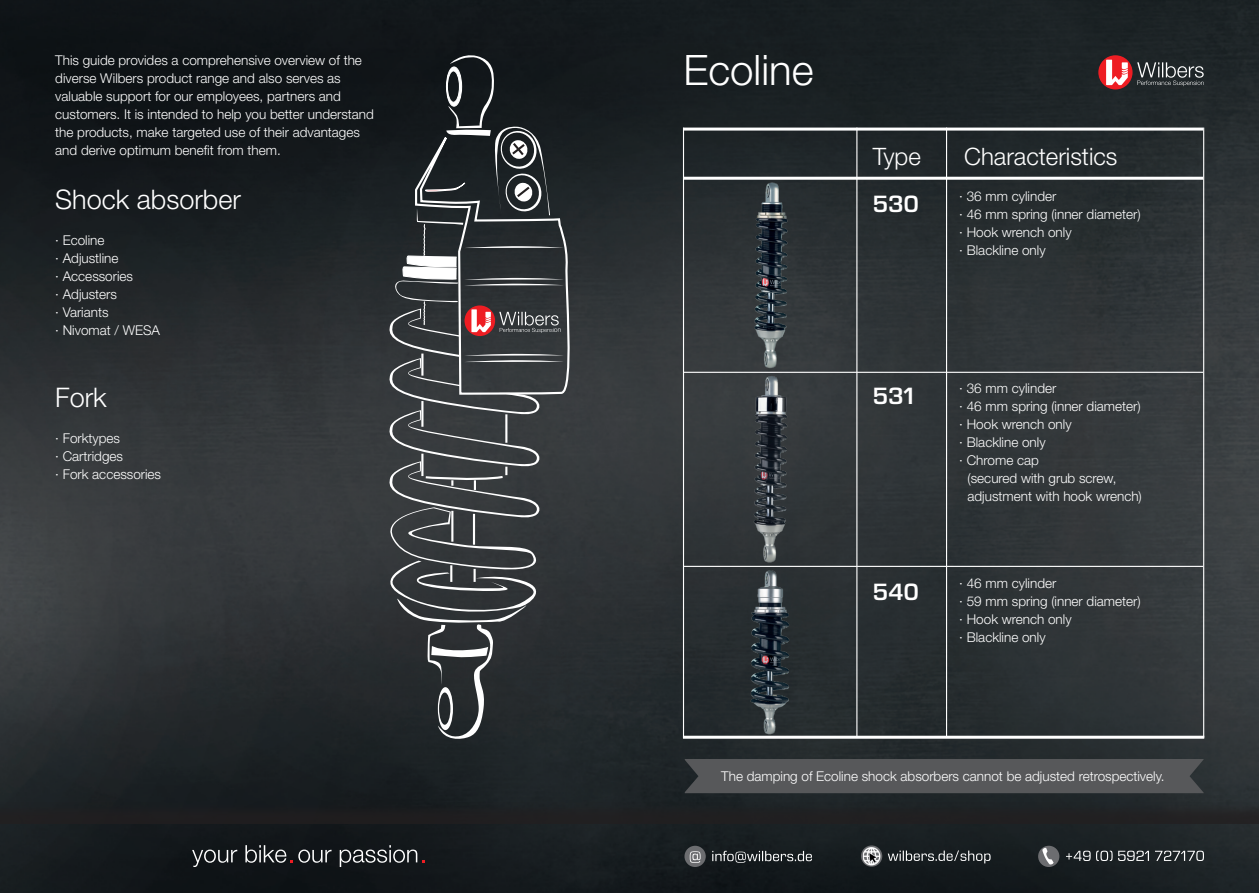
<style>
.page{position:relative;width:1259px;height:893px;background:#fff}
.page>*{position:absolute;margin:0;border:0;box-sizing:border-box;transform-origin:0 0}
.t1{font:300 42px "Helvetica Neue LT Pro";color:#fff}
.t2{font:300 27px "Helvetica Neue LT Pro";color:#fff}
.t3{font:300 24px "Helvetica Neue LT Pro";color:#fff}
.t4{font:600 24px "Eurostile Next LT Pro";color:#fff}
.t5{font:300 13.5px/18px "Helvetica Neue LT Pro";color:#fff}
</style>
<div class="page">
<img style="left:0;top:0;width:1259px;height:802px">
<div style="left:0;top:802px;width:1259px;height:91px;background:#231f20"></div>
<img style="left:0;top:825px;width:1259px;height:68px">
<svg style="left:192px;top:845px;width:222px;height:22px;background:#383b3e"></svg>
<svg style="left:1098px;top:55px;width:34px;height:34px"></svg>
<svg style="left:1106px;top:60px;width:21px;height:25px"></svg>
<svg style="left:1137px;top:62px;width:66px;height:24px;background:#4d5254"></svg>
<div style="left:684px;top:846px;width:22px;height:21px;background:#6c6d70;border-radius:50%"></div>
<svg style="left:690px;top:851px;width:10px;height:12px"></svg>
<svg style="left:712px;top:851px;width:100px;height:12px"></svg>
<svg style="left:861px;top:845px;width:21px;height:22px"></svg>
<img style="left:862px;top:845px;width:19px;height:21px">
<svg style="left:887px;top:850px;width:103px;height:13px"></svg>
<div style="left:1038px;top:846px;width:21px;height:21px;background:#6c6d70;border-radius:50%"></div>
<svg style="left:1042px;top:848px;width:11px;height:16px"></svg>
<svg style="left:1066px;top:851px;width:138px;height:10px"></svg>
<svg style="left:414px;top:0;width:163px;height:893px"></svg>
<svg style="left:368px;top:52px;width:196px;height:690px;background:#3b3e41"></svg>
<hr style="left:683px;top:372px;width:520px;height:1px;background:#fff">
<hr style="left:683px;top:566px;width:520px;height:1px;background:#fff">
<hr style="left:683px;top:736px;width:521px;height:3px;background:#fff">
<hr style="left:683px;top:177px;width:520px;height:3px;background:#fff">
<hr style="left:683px;top:128px;width:520px;height:3px;background:#fff">
<hr style="left:683px;top:128px;width:1px;height:610px;background:#fff">
<hr style="left:856px;top:128px;width:1px;height:609px;background:#fff">
<hr style="left:1203px;top:128px;width:1px;height:610px;background:#fff">
<hr style="left:946px;top:128px;width:1px;height:609px;background:#fff">
<img style="left:705px;top:179px;width:130px;height:388px">
<img style="left:713px;top:567px;width:114px;height:169px">
<div style="left:685px;top:759px;width:518px;height:34px;background:#57585a"></div>
<p class="t5" style="left:55px;top:51px;width:320px">This guide provides a comprehensive overview of the diverse Wilbers product range and also serves as valuable support for our employees, partners and customers. It is intended to help you better understand the products, make targeted use of their advantages and derive optimum benefit from them.</p>
<h2 class="t2" style="left:55px;top:183px;width:187px">Shock absorber</h2>
<p class="t5" style="left:55px;top:231px;width:106px">· Ecoline<br>· Adjustline<br>· Accessories<br>· Adjusters<br>· Variants<br>· Nivomat / WESA</p>
<h2 class="t2" style="left:55px;top:381px;width:53px">Fork</h2>
<p class="t5" style="left:55px;top:429px;width:107px">· Forktypes<br>· Cartridges<br>· Fork accessories</p>
<h1 class="t1" style="left:683px;top:45px;width:131px">Ecoline</h1>
<h3 class="t3" style="left:873px;top:142px;width:50px">Type</h3>
<h3 class="t4" style="left:873px;top:191px;width:48px">530</h3>
<h3 class="t3" style="left:964px;top:142px;width:155px">Characteristics</h3>
<p class="t5" style="left:959px;top:187px;width:183px">· 36 mm cylinder<br>· 46 mm spring (inner diameter) · Hook wrench only<br>· Blackline only</p>
<h3 class="t4" style="left:873px;top:383px;width:43px">531</h3>
<h3 class="t4" style="left:873px;top:578px;width:48px">540</h3>
<p class="t5" style="left:959px;top:379px;width:99px">· 36 mm cylinder</p>
<p class="t5" style="left:959px;top:397px;width:183px">· 46 mm spring (inner diameter)</p>
<p class="t5" style="left:959px;top:415px;width:114px">· Hook wrench only</p>
<p class="t5" style="left:959px;top:433px;width:88px">· Blackline only</p>
<p class="t5" style="left:959px;top:451px;width:81px">· Chrome cap</p>
<p class="t5" style="left:967px;top:469px;width:151px">(secured with grub screw,</p>
<p class="t5" style="left:967px;top:487px;width:176px">adjustment with hook wrench)</p>
<p class="t5" style="left:959px;top:574px;width:183px">· 46 mm cylinder<br>· 59 mm spring (inner diameter) · Hook wrench only<br>· Blackline only</p>
<p class="t5" style="left:721px;top:767px;width:445px">The damping of Ecoline shock absorbers cannot be adjusted retrospectively.</p>
</div>
